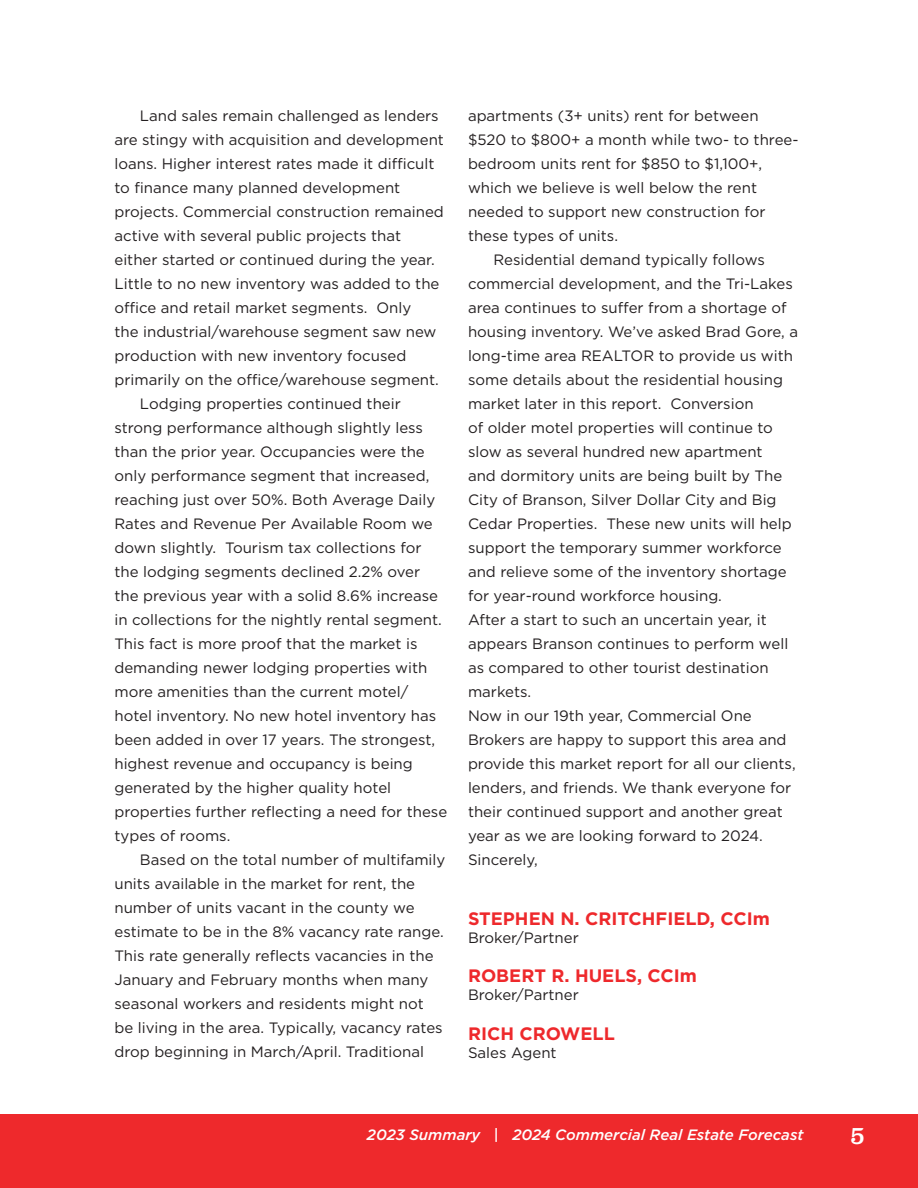
<style>
.page{position:relative;width:918px;height:1188px;background:#fff}
.page>*{position:absolute;margin:0;border:0;box-sizing:border-box;transform-origin:0 0}
.t1{font:500 24px "Jubilat";color:#fff}
.t2{font:700 18px "Gotham";color:#ee292c}
.t3{font:15px/24px "Gotham";color:#231f20}
.t4{font:italic 500 15px "Gotham";color:#fff}
.s1{font-style:normal}
</style>
<div class="page">
<div style="left:0;top:1115px;width:918px;height:73px;background:#ee292c"></div>
<p class="t3" style="left:114px;top:104px;width:331px;text-indent:26px">Land sales remain challenged as lenders are stingy with acquisition and development loans. Higher interest rates made it difficult to finance many planned development projects. Commercial construction remained active with several public projects that either started or continued during the year.<br>Little to no new inventory was added to the office and retail market segments. Only<br>the industrial/warehouse segment saw new production with new inventory focused primarily on the office/warehouse segment.</p>
<p class="t3" style="left:114px;top:392px;width:334px;text-indent:26px">Lodging properties continued their strong performance although slightly less than the prior year. Occupancies were the only performance segment that increased, reaching just over 50%. Both Average Daily Rates and Revenue Per Available Room we down slightly. Tourism tax collections for the lodging segments declined 2.2% over the previous year with a solid 8.6% increase in collections for the nightly rental segment.<br>This fact is more proof that the market is demanding newer lodging properties with more amenities than the current motel/ hotel inventory. No new hotel inventory has been added in over 17 years. The strongest, highest revenue and occupancy is being generated by the higher quality hotel properties further reflecting a need for these types of rooms.</p>
<p class="t3" style="left:114px;top:848px;width:332px;text-indent:26px">Based on the total number of multifamily units available in the market for rent, the number of units vacant in the county we estimate to be in the 8% vacancy rate range.<br>This rate generally reflects vacancies in the January and February months when many seasonal workers and residents might not be living in the area. Typically, vacancy rates drop beginning in March/April. Traditional</p>
<p class="t3" style="left:468px;top:104px;width:332px">apartments (3+ units) rent for between $520 to $800+ a month while two- to three&shy;bedroom units rent for $850 to $1,100+, which we believe is well below the rent needed to support new construction for these types of units.</p>
<p class="t3" style="left:468px;top:248px;width:332px;text-indent:26px">Residential demand typically follows commercial development, and the Tri-Lakes area continues to suffer from a shortage of housing inventory. We’ve asked Brad Gore, a long-time area REALTOR to provide us with some details about the residential housing market later in this report. Conversion<br>of older motel properties will continue to slow as several hundred new apartment<br>and dormitory units are being built by The City of Branson, Silver Dollar City and Big Cedar Properties. These new units will help support the temporary summer workforce and relieve some of the inventory shortage for year-round workforce housing.</p>
<p class="t3" style="left:468px;top:608px;width:322px">After a start to such an uncertain year, it appears Branson continues to perform well as compared to other tourist destination markets.</p>
<p class="t3" style="left:468px;top:704px;width:329px">Now in our 19th year, Commercial One Brokers are happy to support this area and provide this market report for all our clients, lenders, and friends. We thank everyone for their continued support and another great year as we are looking forward to 2024.</p>
<p class="t3" style="left:468px;top:848px;width:71px">Sincerely,</p>
<p class="t2" style="left:468px;top:907px;width:303px">STEPHEN N. CRITCHFIELD, CCIm</p>
<p class="t3" style="left:468px;top:925px;width:112px">Broker/Partner</p>
<p class="t2" style="left:468px;top:964px;width:230px">ROBERT R. HUELS, CCIm</p>
<p class="t3" style="left:468px;top:983px;width:112px">Broker/Partner</p>
<p class="t2" style="left:468px;top:1022px;width:148px">RICH CROWELL</p>
<p class="t3" style="left:468px;top:1040px;width:90px">Sales Agent</p>
<p class="t4" style="left:367px;top:1124px;width:438px">2023 Summary <span class="s1">|</span> 2024 Commercial Real Estate Forecast</p>
<p class="t1" style="left:851px;top:1120px;width:15px">5</p>
</div>
